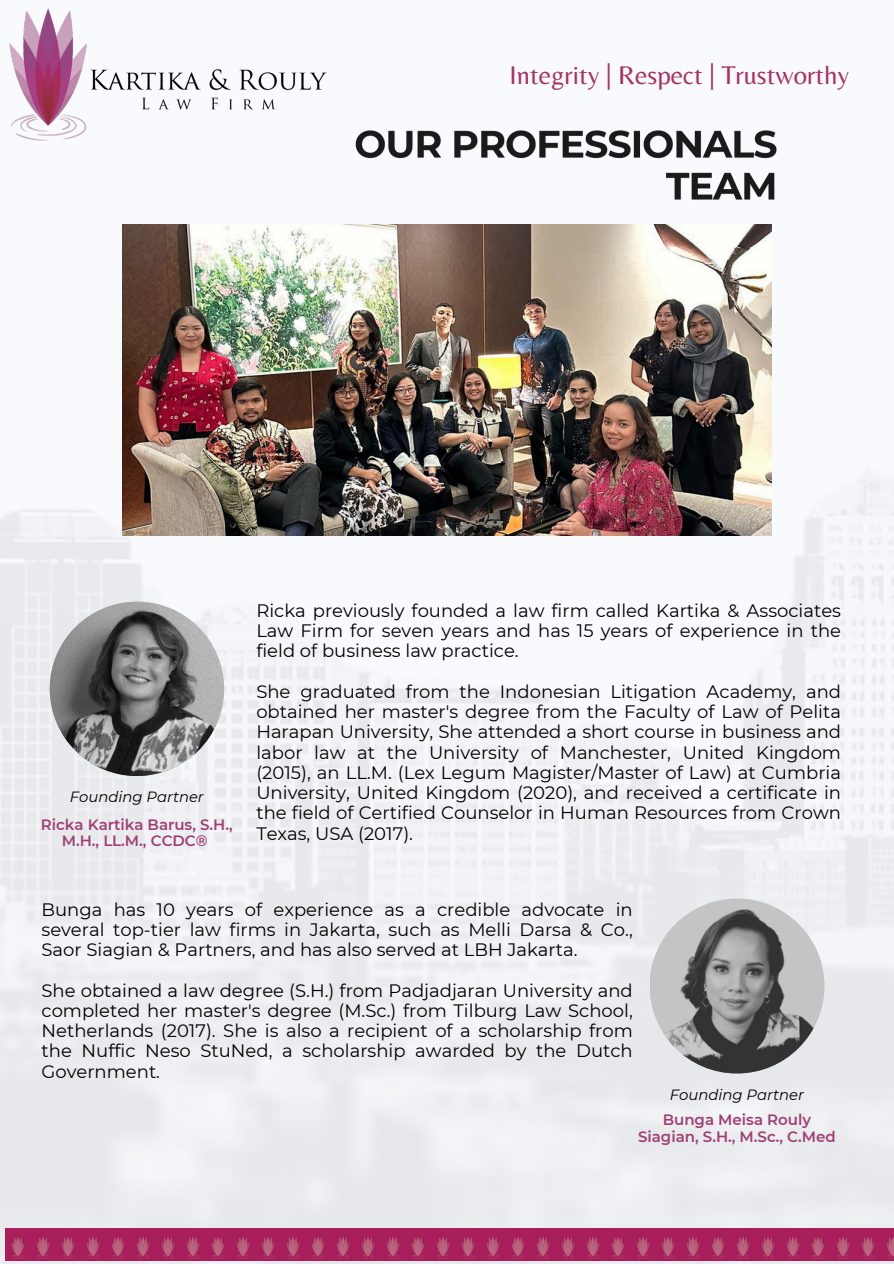
<style>
.page{position:relative;width:894px;height:1264px;background:#fff}
.page>*{position:absolute;margin:0;border:0;box-sizing:border-box;transform-origin:0 0}
.t1{font:26.55px "Belleza";color:#a92f61}
.t2{font:18px/20.2px "Montserrat";color:#000;text-align:justify}
.t3{font:600 15px/16.8px "Montserrat";color:#a13f73;text-align:center}
.t4{font:italic 14.85px "Montserrat";color:#000}
</style>
<div class="page">
<img style="left:0;top:224px;width:893px;height:1039px">
<img style="left:122px;top:225px;width:649px;height:310px">
<img style="left:9px;top:8px;width:318px;height:133px">
<img style="left:649px;top:898px;width:175px;height:175px;border-radius:50%">
<img style="left:50px;top:601px;width:174px;height:175px;border-radius:50%">
<img style="left:6px;top:1228px;width:499px;height:32px">
<img style="left:505px;top:1228px;width:388px;height:32px">
<img style="left:355px;top:130px;width:422px;height:71px">
<h4 class="t1" style="left:509px;top:59px;width:341px">Integrity | Respect | Trustworthy</h4>
<h3 class="t4" style="left:70px;top:787px;width:136px">Founding Partner</h3>
<h5 class="t3" style="left:41px;top:815px;width:193px">Ricka Kartika Barus, S.H.,<br>M.H., LL.M., CCDC®</h5>
<h3 class="t2" style="left:256px;top:600px;width:586px">Ricka previously founded a law firm called Kartika &amp; Associates Law Firm for seven years and has 15 years of experience in the field of business law practice.</h3>
<h3 class="t2" style="left:256px;top:681px;width:586px">She graduated from the Indonesian Litigation Academy, and obtained her master's degree from the Faculty of Law of Pelita Harapan University, She attended a short course in business and labor law at the University of Manchester, United Kingdom (2015), an LL.M. (Lex Legum Magister/Master of Law) at Cumbria University, United Kingdom (2020), and received a certificate in the field of Certified Counselor in Human Resources from Crown Texas, USA (2017).</h3>
<p class="t2" style="left:42px;top:899px;width:592px">Bunga has 10 years of experience as a credible advocate in several top-tier law firms in Jakarta, such as Melli Darsa &amp; Co., Saor Siagian &amp; Partners, and has also served at LBH Jakarta.</p>
<h5 class="t2" style="left:42px;top:980px;width:592px">She obtained a law degree (S.H.) from Padjadjaran University and completed her master's degree (M.Sc.) from Tilburg Law School, Netherlands (2017). She is also a recipient of a scholarship from the Nuffic Neso StuNed, a scholarship awarded by the Dutch Government.</h5>
<h3 class="t4" style="left:669px;top:1085px;width:136px">Founding Partner</h3>
<h4 class="t3" style="left:638px;top:1111px;width:199px">Bunga Meisa Rouly<br>Siagian, S.H., M.Sc., C.Med</h4>
</div>
